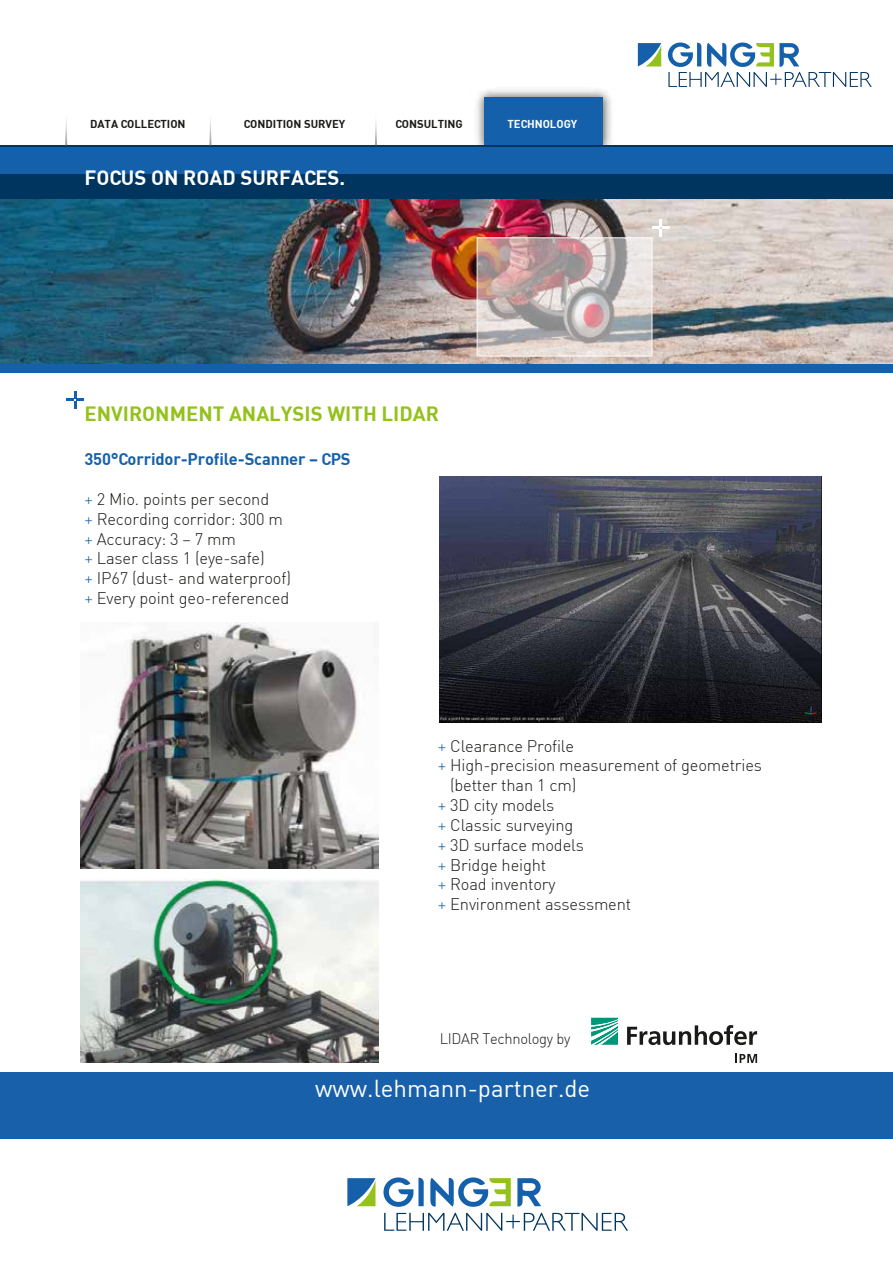
<style>
.page{position:relative;width:893px;height:1263px;background:#fff}
.page>*{position:absolute;margin:0;border:0;box-sizing:border-box;transform-origin:0 0}
.t1{font:24px "DIN Regular";color:#fff}
.t2{font:20.25px "DIN Bold";color:#94c11c}
.t3{font:20.25px "DIN Bold";color:#fff}
.t4{font:16.5px/19.8px "DIN Light";letter-spacing:-.01em;color:#1a1a18}
.t5{font:16.5px "DIN Bold";letter-spacing:-.01em;color:#1560ab}
.t6{font:15px "DIN Light";letter-spacing:-.02em;color:#1a1a18}
.t7{font:11.25px "DIN Bold";color:#1a1a18}
.t8{font:11.25px "DIN Bold";color:#fff}
.s1{color:#1560ab}
</style>
<div class="page">
<svg style="left:383px;top:1177px;width:41px;height:30px"></svg>
<svg style="left:430px;top:1177px;width:81px;height:30px"></svg>
<svg style="left:517px;top:1178px;width:24px;height:29px"></svg>
<svg style="left:347px;top:1178px;width:28px;height:28px"></svg>
<svg style="left:384px;top:1213px;width:244px;height:18px"></svg>
<div style="left:0;top:1072px;width:893px;height:66px;background:#1960ab"></div>
<svg style="left:591px;top:1018px;width:27px;height:27px"></svg>
<svg style="left:627px;top:1025px;width:130px;height:20px"></svg>
<svg style="left:735px;top:1054px;width:22px;height:9px"></svg>
<svg style="left:67px;top:391px;width:17px;height:17px"></svg>
<img style="left:439px;top:476px;width:382px;height:246px">
<img style="left:81px;top:622px;width:298px;height:247px">
<img style="left:81px;top:878px;width:298px;height:184px">
<svg style="left:638px;top:43px;width:23px;height:23px"></svg>
<svg style="left:668px;top:43px;width:204px;height:44px"></svg>
<img style="left:477px;top:89px;width:134px;height:56px">
<div style="left:484px;top:97px;width:119px;height:49px;background:#1560ab"></div>
<div style="left:0;top:173px;width:893px;height:27px;background:#003560"></div>
<div style="left:0;top:147px;width:893px;height:26px;background:#1560ab"></div>
<hr style="left:0;top:145px;width:893px;height:2px;background:#003560">
<svg style="left:209px;top:119px;width:3px;height:26px"></svg>
<svg style="left:375px;top:121px;width:2px;height:24px"></svg>
<svg style="left:65px;top:120px;width:2px;height:25px"></svg>
<img style="left:0;top:199px;width:893px;height:166px">
<div style="left:0;top:365px;width:893px;height:8px;background:#1560ab"></div>
<svg style="left:480px;top:240px;width:170px;height:114px;background:#c4b5b4"></svg>
<div style="left:477px;top:237px;width:176px;height:120px;border:2px solid #fff"></div>
<svg style="left:652px;top:219px;width:18px;height:18px"></svg>
<p class="t7" style="left:90px;top:116px;width:97px">DATA COLLECTION</p>
<p class="t7" style="left:244px;top:116px;width:103px">CONDITION SURVEY</p>
<p class="t7" style="left:395px;top:116px;width:69px">CONSULTING</p>
<p class="t8" style="left:507px;top:116px;width:71px">TECHNOLOGY</p>
<p class="t3" style="left:84px;top:164px;width:262px">FOCUS ON ROAD SURFACES.</p>
<p class="t2" style="left:84px;top:401px;width:356px">ENVIRONMENT ANALYSIS WITH LIDAR</p>
<p class="t5" style="left:84px;top:449px;width:268px">350°Corridor-Profile-Scanner – CPS</p>
<p class="t4" style="left:84px;top:489px;width:208px"><span class="s1">+</span> 2 Mio. points per second<br><span class="s1">+</span> Recording corridor: 300 m <span class="s1">+</span> Accuracy: 3 – 7 mm<br><span class="s1">+</span> Laser class 1 (eye-safe)<br><span class="s1">+</span> IP67 (dust- and waterproof) <span class="s1">+</span> Every point geo-referenced</p>
<p class="t4" style="left:438px;top:736px;width:138px"><span class="s1">+</span> Clearance Profile</p>
<p class="t4" style="left:438px;top:755px;width:326px"><span class="s1">+</span> High-precision measurement of geometries</p>
<p class="t4" style="left:450px;top:775px;width:128px">(better than 1 cm)</p>
<p class="t4" style="left:438px;top:795px;width:118px"><span class="s1">+</span> 3D city models</p>
<p class="t4" style="left:438px;top:815px;width:137px"><span class="s1">+</span> Classic surveying</p>
<p class="t4" style="left:438px;top:835px;width:147px"><span class="s1">+</span> 3D surface models</p>
<p class="t4" style="left:438px;top:854px;width:110px"><span class="s1">+</span> Bridge height</p>
<p class="t4" style="left:438px;top:874px;width:119px"><span class="s1">+</span> Road inventory</p>
<p class="t4" style="left:438px;top:894px;width:195px"><span class="s1">+</span> Environment assessment</p>
<p class="t6" style="left:440px;top:1029px;width:132px">LIDAR Technology by</p>
<h1 class="t1" style="left:315px;top:1073px;width:277px">www.lehmann-partner.de</h1>
</div>
